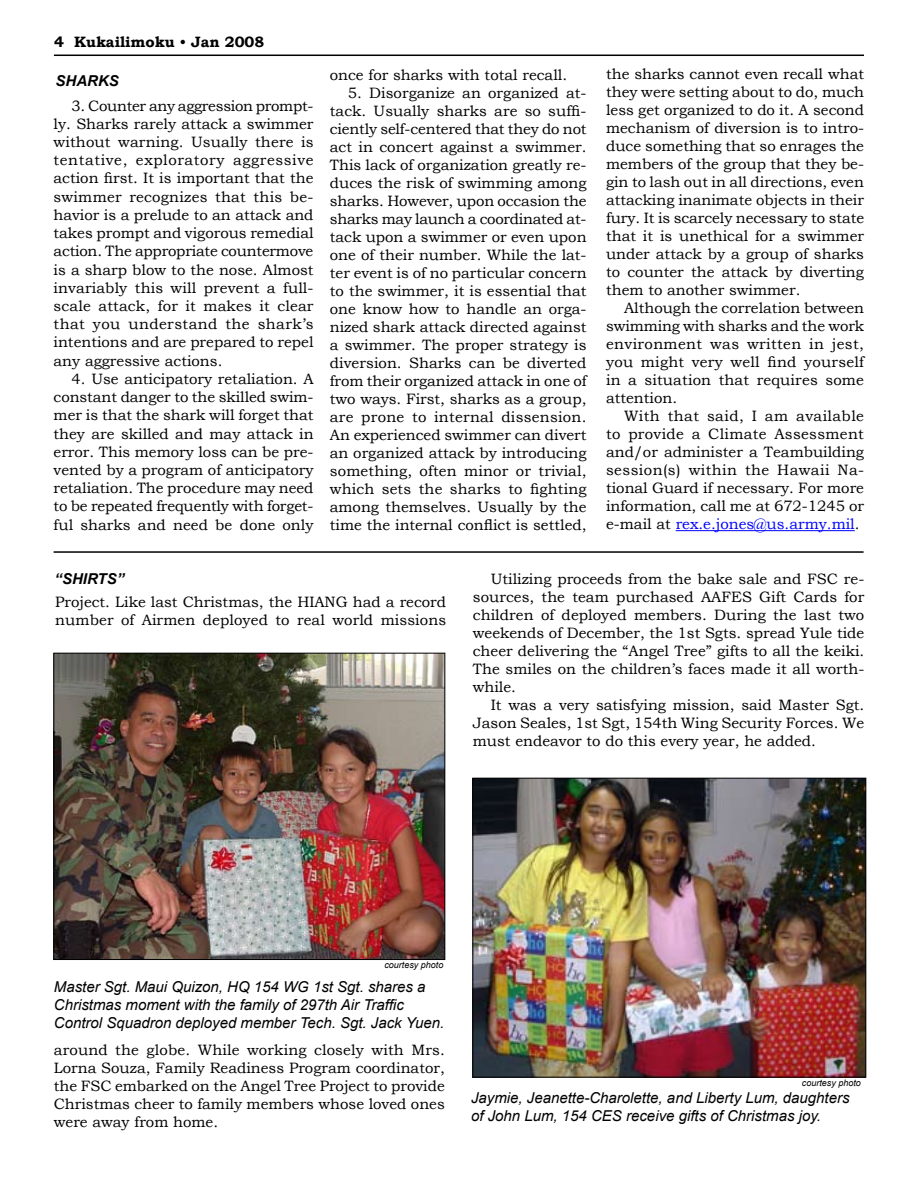
<style>
.page{position:relative;width:918px;height:1188px;background:#fff}
.page>*{position:absolute;margin:0;border:0;box-sizing:border-box;transform-origin:0 0}
.t1{font:15px/18px "Bookman Old Style";color:#000;text-align:justify}
.t2{font:italic 15px/18px "Arial";color:#000}
.t3{font:700 15px "Bookman Old Style";color:#000}
.t4{font:italic 700 15px "Arial";color:#000}
.t5{font:italic 9px "Arial";color:#000}
.s1{font-weight:400}
.s2{color:#00f}
</style>
<div class="page">
<hr style="left:54px;top:55px;width:810px;height:1px;background:#000">
<hr style="left:54px;top:551px;width:810px;height:2px;background:#000">
<hr style="left:676px;top:530px;width:179px;height:1px;background:#00f">
<img style="left:474px;top:780px;width:390px;height:296px">
<div style="left:472px;top:778px;width:394px;height:300px;border:1px solid #000"></div>
<img style="left:55px;top:655px;width:388px;height:303px">
<div style="left:53px;top:653px;width:392px;height:307px;border:1px solid #000"></div>
<p class="t3" style="left:54px;top:31px;width:212px">4 Kukailimoku <span class="s1">•</span> Jan 2008</p>
<p class="t4" style="left:56px;top:71px;width:65px">SHARKS</p>
<p class="t1" style="left:54px;top:96px;width:262px;text-indent:18px">3. Counter any aggression prompt&shy;ly. Sharks rarely attack a swimmer without warning. Usually there is tentative, exploratory aggressive action first. It is important that the swimmer recognizes that this be&shy;havior is a prelude to an attack and takes prompt and vigorous remedial action. The appropriate countermove is a sharp blow to the nose. Almost invariably this will prevent a full&shy;scale attack, for it makes it clear that you understand the shark’s intentions and are prepared to repel any aggressive actions.</p>
<p class="t1" style="left:54px;top:370px;width:262px;text-indent:18px">4. Use anticipatory retaliation. A constant danger to the skilled swim&shy;mer is that the shark will forget that they are skilled and may attack in error. This memory loss can be pre&shy;vented by a program of anticipatory retaliation. The procedure may need to be repeated frequently with forget&shy;ful sharks and need be done only</p>
<p class="t1" style="left:330px;top:66px;width:239px">once for sharks with total recall.</p>
<p class="t1" style="left:330px;top:84px;width:258px;text-indent:18px">5. Disorganize an organized at&shy;tack. Usually sharks are so suffi&shy;ciently self-centered that they do not act in concert against a swimmer.<br>This lack of organization greatly re&shy;duces the risk of swimming among sharks. However, upon occasion the sharks may launch a coordinated at&shy;tack upon a swimmer or even upon one of their number. While the lat&shy;ter event is of no particular concern to the swimmer, it is essential that one know how to handle an orga&shy;nized shark attack directed against a swimmer. The proper strategy is diversion. Sharks can be diverted from their organized attack in one of two ways. First, sharks as a group, are prone to internal dissension.<br>An experienced swimmer can divert an organized attack by introducing something, often minor or trivial, which sets the sharks to fighting among themselves. Usually by the time the internal conflict is settled,</p>
<p class="t1" style="left:606px;top:65px;width:260px">the sharks cannot even recall what they were setting about to do, much less get organized to do it. A second mechanism of diversion is to intro&shy;duce something that so enrages the members of the group that they be&shy;gin to lash out in all directions, even attacking inanimate objects in their fury. It is scarcely necessary to state that it is unethical for a swimmer under attack by a group of sharks to counter the attack by diverting them to another swimmer.</p>
<p class="t1" style="left:606px;top:299px;width:260px;text-indent:18px">Although the correlation between swimming with sharks and the work environment was written in jest, you might very well find yourself in a situation that requires some attention.</p>
<p class="t1" style="left:606px;top:407px;width:260px;text-indent:18px">With that said, I am available to provide a Climate Assessment and/or administer a Teambuilding session(s) within the Hawaii Na&shy;tional Guard if necessary. For more information, call me at 672-1245 or e-mail at <span class="s2">rex.e.jones@us.army.mil</span>.</p>
<p class="t4" style="left:55px;top:569px;width:71px">“SHIRTS”</p>
<p class="t1" style="left:473px;top:570px;width:393px;text-indent:18px">Utilizing proceeds from the bake sale and FSC re&shy;sources, the team purchased AAFES Gift Cards for children of deployed members. During the last two weekends of December, the 1st Sgts. spread Yule tide cheer delivering the “Angel Tree” gifts to all the keiki.<br>The smiles on the children’s faces made it all worth&shy;while.</p>
<p class="t1" style="left:473px;top:696px;width:393px;text-indent:18px">It was a very satisfying mission, said Master Sgt.<br>Jason Seales, 1st Sgt, 154th Wing Security Forces. We must endeavor to do this every year, he added.</p>
<p class="t1" style="left:55px;top:593px;width:393px">Project. Like last Christmas, the HIANG had a record number of Airmen deployed to real world missions</p>
<p class="t5" style="left:384px;top:959px;width:61px">courtesy photo</p>
<p class="t2" style="left:54px;top:978px;width:392px">Master Sgt. Maui Quizon, HQ 154 WG 1st Sgt. shares a<br>Christmas moment with the family of 297th Air Traffic<br>Control Squadron deployed member Tech. Sgt. Jack Yuen.</p>
<p class="t1" style="left:54px;top:1041px;width:393px">around the globe. While working closely with Mrs.<br>Lorna Souza, Family Readiness Program coordinator, the FSC embarked on the Angel Tree Project to provide Christmas cheer to family members whose loved ones were away from home.</p>
<p class="t5" style="left:802px;top:1077px;width:61px">courtesy photo</p>
<p class="t2" style="left:471px;top:1089px;width:380px">Jaymie, Jeanette-Charolette, and Liberty Lum, daughters of John Lum, 154 CES receive gifts of Christmas joy.</p>
</div>
